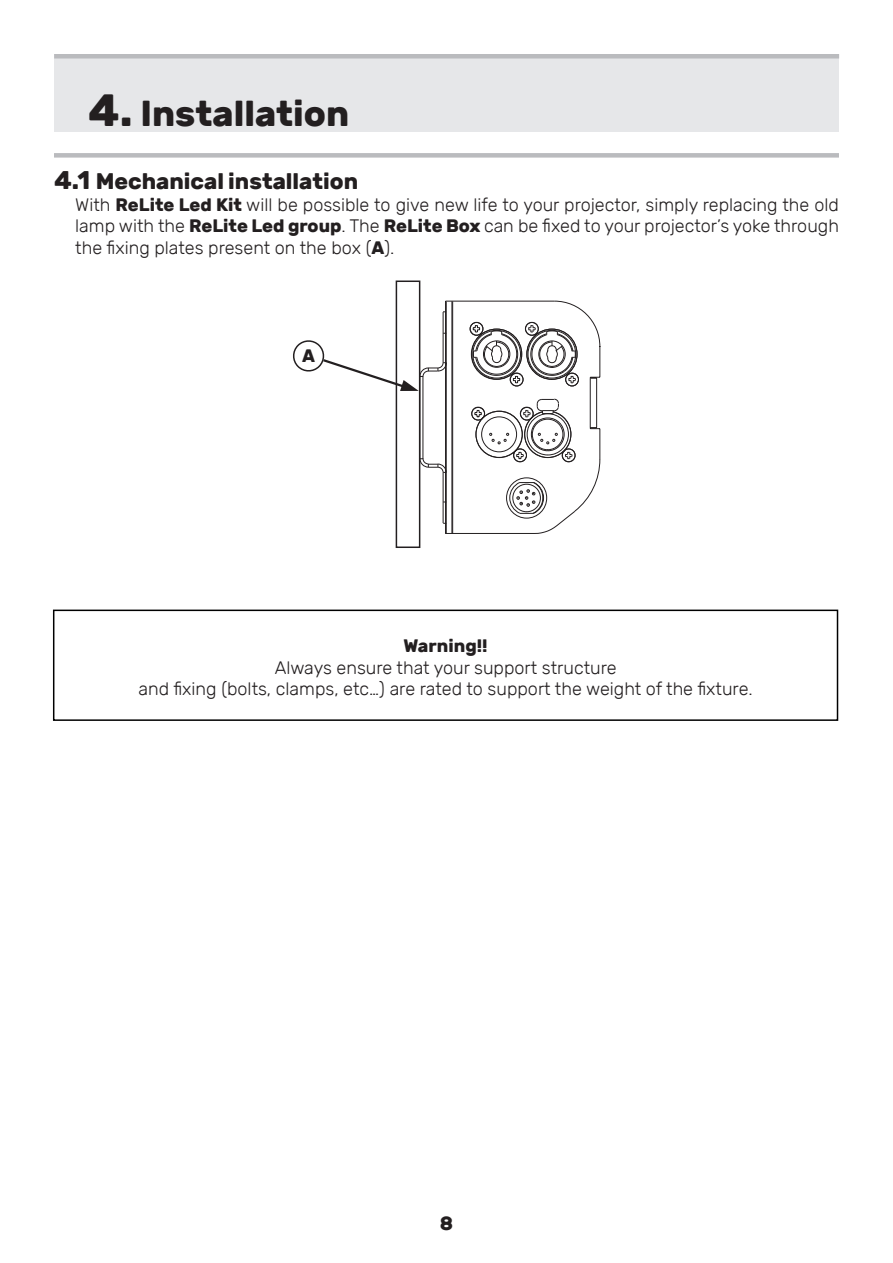
<style>
.page{position:relative;width:893px;height:1263px;background:#fff}
.page>*{position:absolute;margin:0;border:0;box-sizing:border-box;transform-origin:0 0}
.Titolo{font:700 36px "Rubik";color:#231f20}
.Sottotitolo{font:700 22.5px "Rubik";color:#231f20}
.t1{font:700 19.5px "Rubik";color:#231f20}
.t2{font:300 18px/21.6px "Rubik";color:#231f20;text-align:justify}
.t3{font:700 18px "Rubik";color:#231f20}
.s1{font-size:45px}
.s2{font-size:25.5px}
.s3{font-weight:700}
</style>
<div class="page">
<div style="left:54px;top:54px;width:785px;height:78px;background:#e6e7e9"></div>
<div style="left:54px;top:54px;width:785px;height:5px;background:#babbbe"></div>
<div style="left:54px;top:153px;width:785px;height:5px;background:#babbbe"></div>
<svg style="left:293px;top:301px;width:307px;height:233px"></svg>
<div style="left:396px;top:280px;width:24px;height:268px;border:2px solid #231f20"></div>
<div style="left:53px;top:610px;width:785px;height:111px;border:2px solid #000"></div>
<p class="Titolo" style="left:88px;top:92px;width:263px"><span class="s1">4.</span> Installation</p>
<p class="Sottotitolo" style="left:54px;top:168px;width:306px"><span class="s2">4.1</span> Mechanical installation</p>
<p class="t2" style="left:75px;top:194px;width:765px">With <span class="s3">ReLite Led Kit</span> will be possible to give new life to your projector, simply replacing the old lamp with the <span class="s3">ReLite Led group</span>. The <span class="s3">ReLite Box</span> can be fixed to your projector’s yoke through the fixing plates present on the box (<span class="s3">A</span>).</p>
<p class="t3" style="left:302px;top:345px;width:14px">A</p>
<p class="t3" style="left:404px;top:635px;width:86px">Warning!!</p>
<p class="t2" style="left:275px;top:657px;width:343px">Always ensure that your support structure</p>
<p class="t2" style="left:138px;top:678px;width:616px">and fixing (bolts, clamps, etc…) are rated to support the weight of the fixture.</p>
<p class="t1" style="left:440px;top:1212px;width:15px">8</p>
</div>
